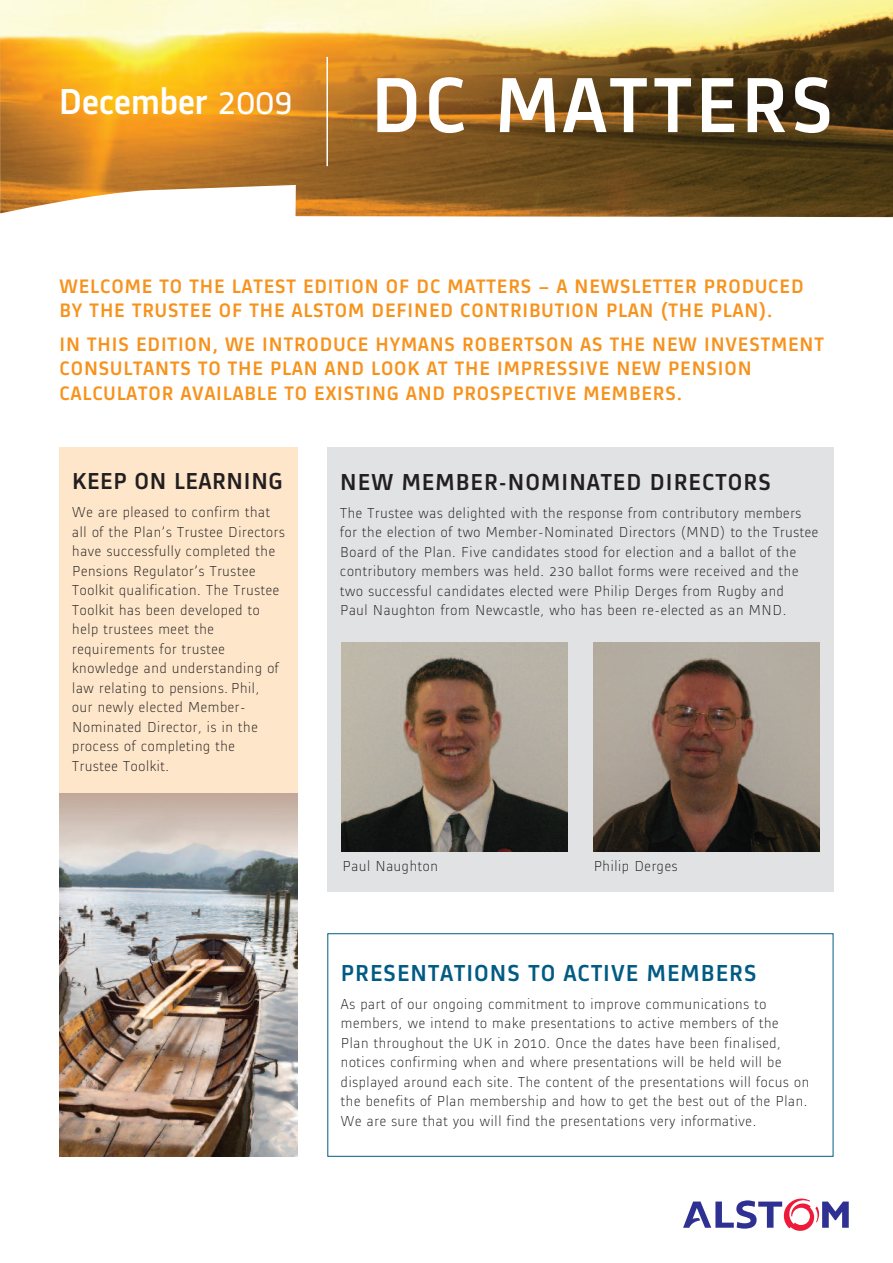
<style>
.page{position:relative;width:893px;height:1263px;background:#fff}
.page>*{position:absolute;margin:0;border:0;box-sizing:border-box;transform-origin:0 0}
.t1{font:500 81px "Alstom";letter-spacing:.045em;color:#fff}
.t2{font:500 24px "Alstom";letter-spacing:.045em;color:#231f20}
.t3{font:500 24px "Alstom";letter-spacing:.045em;color:#005b84}
.t4{font:500 20.25px/24.8px "Alstom";letter-spacing:.045em;color:#f7931d}
.t5{font:300 15px/19.5px "Alstom";letter-spacing:.045em;color:#231f20}
</style>
<div class="page">
<div style="left:327px;top:447px;width:506px;height:444px;background:#e1e2e4"></div>
<div style="left:60px;top:447px;width:238px;height:705px;background:#fee6ca"></div>
<svg style="left:683px;top:1199px;width:166px;height:32px"></svg>
<img style="left:0;top:0;width:893px;height:217px">
<hr style="left:326px;top:57px;width:2px;height:109px;background:#fff">
<img style="left:60px;top:793px;width:238px;height:364px">
<img style="left:594px;top:643px;width:225px;height:208px">
<img style="left:342px;top:643px;width:225px;height:208px">
<div style="left:327px;top:933px;width:506px;height:224px;border:1px solid #005b84"></div>
<h1 class="t1" style="left:59px;top:49px;width:775px"><sup>December</sup> <sup>2009</sup> DC MATTERS</h1>
<h3 class="t4" style="left:60px;top:272px;width:745px">WELCOME TO THE LATEST EDITION OF DC MATTERS – A NEWSLETTER PRODUCED<br>BY THE TRUSTEE OF THE ALSTOM DEFINED CONTRIBUTION PLAN (THE PLAN).</h3>
<h3 class="t4" style="left:60px;top:330px;width:766px">IN THIS EDITION, WE INTRODUCE HYMANS ROBERTSON AS THE NEW INVESTMENT<br>CONSULTANTS TO THE PLAN AND LOOK AT THE IMPRESSIVE NEW PENSION<br>CALCULATOR AVAILABLE TO EXISTING AND PROSPECTIVE MEMBERS.</h3>
<h2 class="t2" style="left:72px;top:465px;width:212px">KEEP ON LEARNING</h2>
<p class="t5" style="left:72px;top:501px;width:214px">We are pleased to confirm that all of the Plan’s Trustee Directors have successfully completed the<br>Pensions Regulator’s Trustee<br>Toolkit qualification. The Trustee<br>Toolkit has been developed to help trustees meet the requirements for trustee knowledge and understanding of law relating to pensions. Phil,<br>our newly elected Member-<br>Nominated Director, is in the process of completing the<br>Trustee Toolkit.</p>
<h2 class="t2" style="left:340px;top:465px;width:432px">NEW MEMBER-NOMINATED DIRECTORS</h2>
<p class="t5" style="left:340px;top:501px;width:480px">The Trustee was delighted with the response from contributory members for the election of two Member-Nominated Directors (MND) to the Trustee Board of the Plan. Five candidates stood for election and a ballot of the contributory members was held. 230 ballot forms were received and the two successful candidates elected were Philip Derges from Rugby and<br>Paul Naughton from Newcastle, who has been re-elected as an MND.</p>
<p class="t5" style="left:343px;top:855px;width:97px">Paul Naughton</p>
<p class="t5" style="left:594px;top:855px;width:85px">Philip Derges</p>
<h2 class="t3" style="left:341px;top:956px;width:417px">PRESENTATIONS TO ACTIVE MEMBERS</h2>
<p class="t5" style="left:341px;top:992px;width:470px">As part of our ongoing commitment to improve communications to members, we intend to make presentations to active members of the Plan throughout the UK in 2010. Once the dates have been finalised, notices confirming when and where presentations will be held will be displayed around each site. The content of the presentations will focus on the benefits of Plan membership and how to get the best out of the Plan.<br>We are sure that you will find the presentations very informative.</p>
</div>
